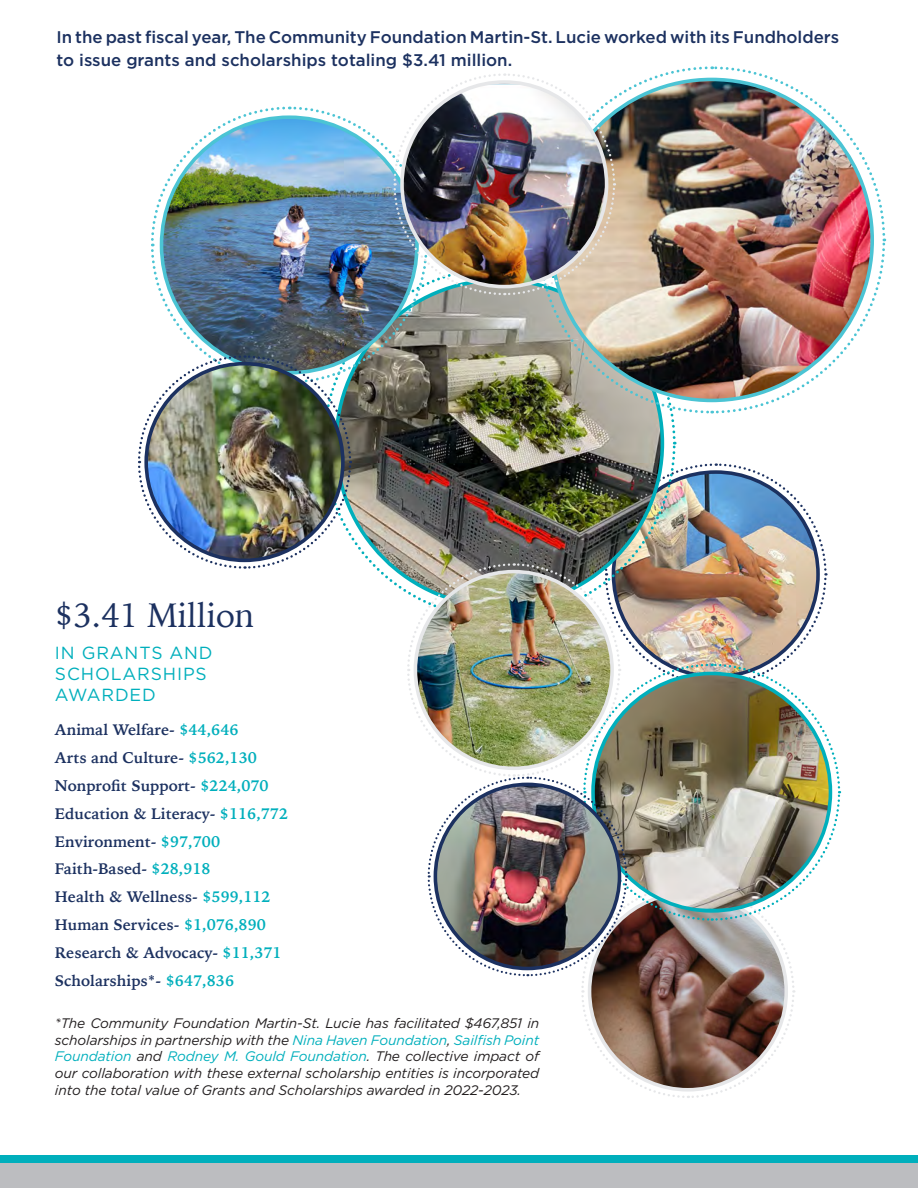
<style>
.page{position:relative;width:918px;height:1188px;background:#fff}
.page>*{position:absolute;margin:0;border:0;box-sizing:border-box;transform-origin:0 0}
.t1{font:33.9px "Iowan Old Style";letter-spacing:-.01em;color:#1c3160}
.t2{font:17.55px/21px "Gotham";letter-spacing:.05em;color:#00afbc}
.t3{font:500 16.8px/23px "Gotham";color:#1c3160}
.t4{font:700 15.3px/27.8px "Iowan Old Style";color:#1c3160}
.t5{font:italic 13.8px/16.5px "Gotham";letter-spacing:-.01em;color:#231f20;text-align:justify}
.s1{color:#00afbc}
</style>
<div class="page">
<div style="left:0;top:1163px;width:918px;height:25px;background:#bcbdc0"></div>
<div style="left:0;top:1155px;width:918px;height:8px;background:#00afbc"></div>
<img style="left:138px;top:66px;width:749px;height:1032px">
<img style="left:435px;top:784px;width:184px;height:185px;border-radius:92px">
<div style="left:434px;top:783px;width:187px;height:187px;border:4px solid #1c3160;border-radius:50%"></div>
<p class="t3" style="left:56px;top:25px;width:784px">In the past fiscal year, The Community Foundation Martin-St. Lucie worked with its Fundholders to issue grants and scholarships totaling $3.41 million.</p>
<p class="t1" style="left:55px;top:584px;width:201px">$3.41 Million</p>
<p class="t2" style="left:55px;top:642px;width:159px">IN GRANTS AND<br>SCHOLARSHIPS<br>AWARDED</p>
<p class="t4" style="left:55px;top:715px;width:235px">Animal Welfare- <span class="s1">$44,646<br></span>Arts and Culture- <span class="s1">$562,130<br></span>Nonprofit Support- <span class="s1">$224,070<br></span>Education &amp; Literacy- <span class="s1">$116,772<br></span>Environment- <span class="s1">$97,700<br></span>Faith-Based- <span class="s1">$28,918<br></span>Health &amp; Wellness- <span class="s1">$599,112<br></span>Human Services- <span class="s1">$1,076,890<br></span>Research &amp; Advocacy- <span class="s1">$11,371<br></span>Scholarships*- <span class="s1">$647,836</span></p>
<p class="t5" style="left:55px;top:1015px;width:486px">*The Community Foundation Martin-St. Lucie has facilitated $467,851 in scholarships in partnership with the <span class="s1">Nina Haven Foundation</span>, <span class="s1">Sailfish Point Foundation</span> and <span class="s1">Rodney M. Gould Foundation</span>. The collective impact of our collaboration with these external scholarship entities is incorporated into the total value of Grants and Scholarships awarded in 2022-2023.</p>
</div>
